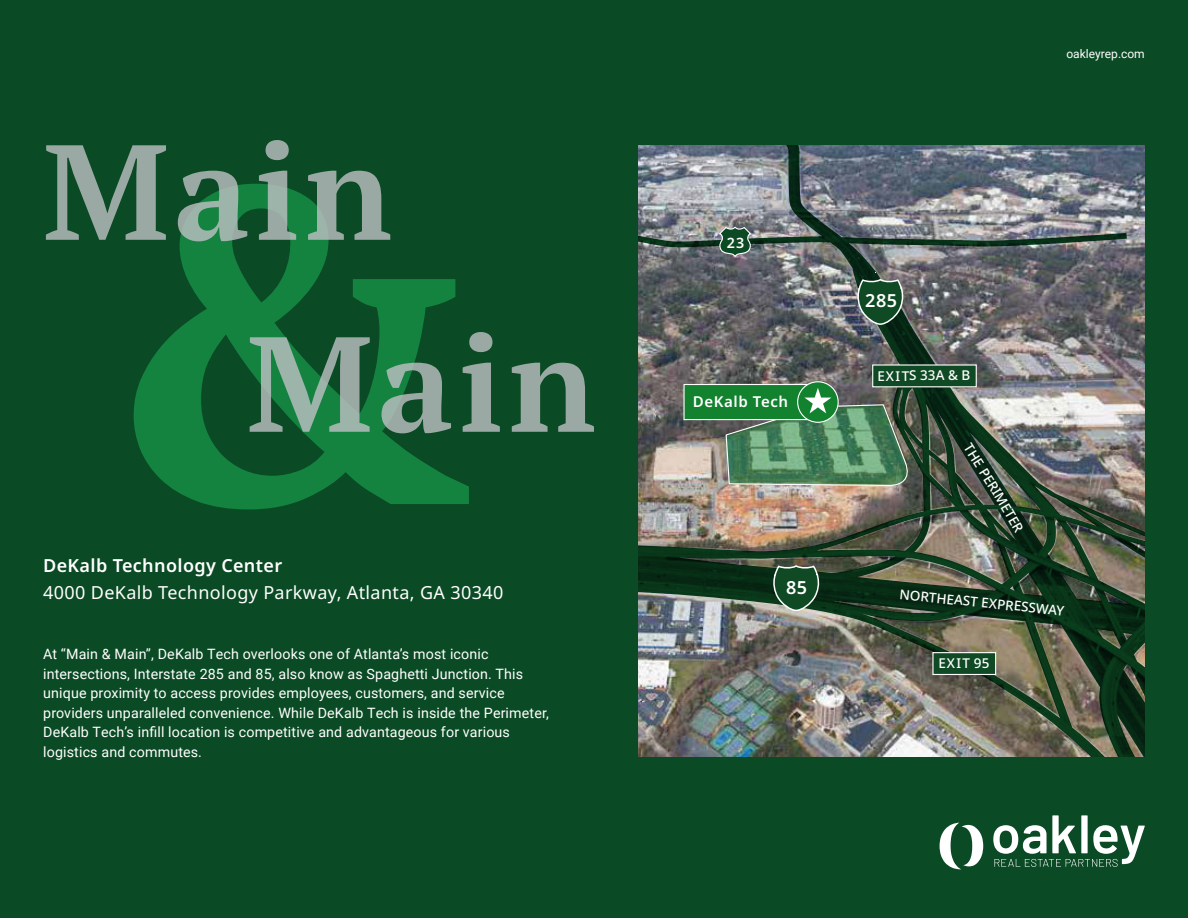
<style>
.page{position:relative;width:1188px;height:918px;background:#0a4a24}
.page>*{position:absolute;margin:0;border:0;box-sizing:border-box;transform-origin:0 0}
.t1{font:700 450px "PT Serif";color:#148340}
.t2{font:700 135px/192px "PT Serif";letter-spacing:.04em;color:#bec1c4}
.t3{font:18px "Noto Sans";letter-spacing:.02em;color:#fff}
.t4{font:600 18px "Noto Sans";letter-spacing:.02em;color:#fff}
.t5{font:600 15px "Noto Sans";letter-spacing:.04em;color:#fff}
.t6{font:14.25px/19.5px "Roboto";letter-spacing:.01em;color:#fff}
.t7{font:600 14.25px "Noto Sans";color:#fff}
.t8{font:500 13.5px "Noto Sans";letter-spacing:.05em;color:#fff}
.t9{font:500 13.5px "Noto Sans";letter-spacing:.02em;color:#fff}
.t10{font:12px "Roboto";color:#fff}
</style>
<div class="page">
<svg style="left:940px;top:823px;width:43px;height:46px"></svg>
<svg style="left:993px;top:815px;width:152px;height:52px"></svg>
<img style="left:639px;top:146px;width:506px;height:611px">
<svg style="left:718px;top:226px;width:34px;height:32px"></svg>
<svg style="left:772px;top:564px;width:48px;height:48px"></svg>
<div style="left:933px;top:653px;width:63px;height:21px;background:#0f4a25"></div>
<div style="left:932px;top:652px;width:64px;height:23px;border:1px solid #fff"></div>
<div style="left:873px;top:365px;width:103px;height:22px;background:#0f4a25"></div>
<svg style="left:857px;top:278px;width:47px;height:48px"></svg>
<div style="left:684px;top:384px;width:133px;height:36px;background:#12822f"></div>
<div style="left:683px;top:384px;width:135px;height:36px;border:1px solid #fff"></div>
<svg style="left:798px;top:382px;width:40px;height:40px"></svg>
<div style="left:797px;top:381px;width:42px;height:42px;border:1px solid #fff;border-radius:50%"></div>
<img style="left:725px;top:388px;width:187px;height:132px">
<svg style="left:995px;top:492px;width:13px;height:14px"></svg>
<h2 class="t2" style="left:247px;top:94px;width:350px;text-indent:-204px">Main<br>Main</h2>
<p class="t1" style="left:86px;top:50px;width:405px">&amp;</p>
<p class="t4" style="left:43px;top:553px;width:241px">DeKalb Technology Center</p>
<p class="t3" style="left:43px;top:580px;width:462px">4000 DeKalb Technology Parkway, Atlanta, GA 30340</p>
<p class="t6" style="left:43px;top:644px;width:507px">At “Main &amp; Main”, DeKalb Tech overlooks one of Atlanta’s most iconic intersections, Interstate 285 and 85, also know as Spaghetti Junction. This unique proximity to access provides employees, customers, and service providers unparalleled convenience. While DeKalb Tech is inside the Perimeter, DeKalb Tech’s infill location is competitive and advantageous for various logistics and commutes.</p>
<p class="t10" style="left:1066px;top:46px;width:80px">oakleyrep.com</p>
<p class="t7" style="left:727px;top:233px;width:19px">23</p>
<p class="t5" style="left:693px;top:391px;width:97px">DeKalb Tech</p>
<p class="t4" style="left:786px;top:574px;width:22px">85</p>
<p class="t4" style="left:865px;top:288px;width:33px">285</p>
<p class="t9" style="left:878px;top:366px;width:94px">EXITS 33A &amp; B</p>
<p class="t8" style="left:975px;top:440px;width:59px;rotate:58deg">THE PERI</p>
<p class="t8" style="left:1013px;top:500px;width:33px;rotate:60deg">ETER</p>
<p class="t8" style="left:901px;top:584px;width:167px;rotate:6deg">NORTHEAST EXPRESSWAY</p>
<p class="t8" style="left:939px;top:654px;width:53px">EXIT 95</p>
</div>
